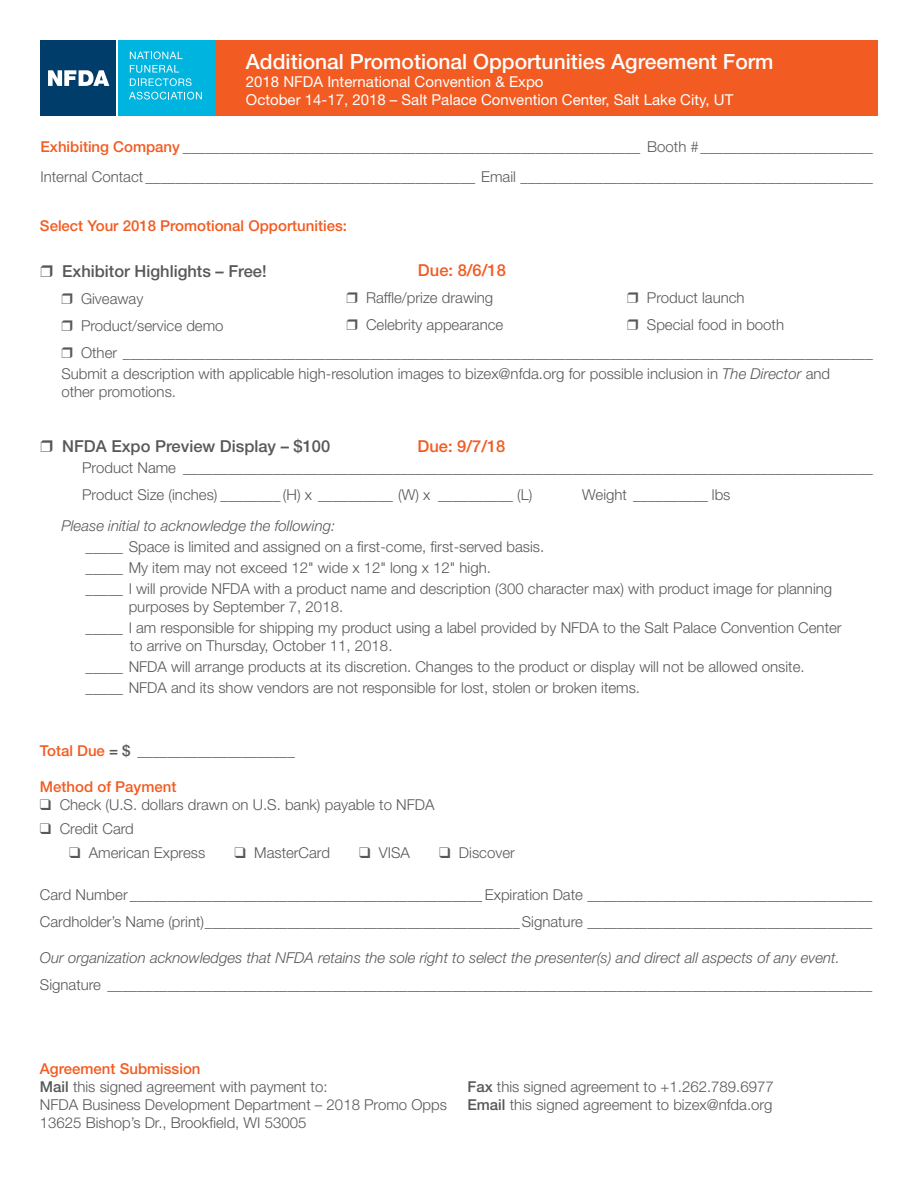
<style>
.page{position:relative;width:918px;height:1188px;background:#fff}
.page>*{position:absolute;margin:0;border:0;box-sizing:border-box;transform-origin:0 0}
.t1{font:500 21px "Helvetica Neue LT Std";color:#fff}
.t2{font:500 16.5px "Helvetica Neue LT Std";color:#57585a}
.t3{font:500 16.5px "Helvetica Neue LT Std";color:#f25b21}
.t4{font:300 15px/21px "Helvetica Neue LT Std";color:#57585a}
.t5{font:italic 300 15px "Helvetica Neue LT Std";color:#57585a}
.t6{font:15px "Helvetica Neue LT Std";color:#fff}
.t7{font:500 15px "Helvetica Neue LT Std";color:#f25b21}
.s1{font-weight:500;color:#f25b21}
.s2{font-style:italic}
.s3{font-weight:500}
</style>
<div class="page">
<div style="left:207px;top:40px;width:671px;height:76px;background:#f25b21"></div>
<div style="left:40px;top:40px;width:76px;height:76px;background:#003d6a"></div>
<svg style="left:48px;top:70px;width:61px;height:16px"></svg>
<div style="left:118px;top:40px;width:98px;height:76px;background:#00b4e0"></div>
<svg style="left:130px;top:51px;width:53px;height:8px"></svg>
<svg style="left:130px;top:65px;width:62px;height:21px"></svg>
<svg style="left:129px;top:92px;width:73px;height:8px"></svg>
<p class="t1" style="left:246px;top:49px;width:529px">Additional Promotional Opportunities Agreement Form</p>
<p class="t6" style="left:246px;top:73px;width:299px">2018 NFDA International Convention &amp; Expo</p>
<p class="t6" style="left:246px;top:91px;width:489px">October 14-17, 2018 – Salt Palace Convention Center, Salt Lake City, UT</p>
<p class="t4" style="left:40px;top:136px;width:834px"><span class="s1">Exhibiting Company</span> _____________________________________________________________ Booth #_______________________</p>
<p class="t4" style="left:40px;top:166px;width:834px">Internal Contact ____________________________________________ Email _______________________________________________</p>
<p class="t7" style="left:40px;top:217px;width:309px">Select Your 2018 Promotional Opportunities:</p>
<p class="t3" style="left:418px;top:260px;width:90px">Due: 8/6/18</p>
<p class="t2" style="left:62px;top:261px;width:206px">Exhibitor Highlights – Free!</p>
<p class="t4" style="left:81px;top:288px;width:64px">Giveaway</p>
<p class="t4" style="left:81px;top:315px;width:144px">Product/service demo</p>
<p class="t4" style="left:366px;top:286px;width:129px">Raffle/prize drawing</p>
<p class="t4" style="left:366px;top:313px;width:139px">Celebrity appearance</p>
<p class="t4" style="left:647px;top:286px;width:99px">Product launch</p>
<p class="t4" style="left:647px;top:313px;width:139px">Special food in booth</p>
<p class="t4" style="left:81px;top:342px;width:793px">Other ____________________________________________________________________________________________________</p>
<p class="t4" style="left:61px;top:363px;width:770px">Submit a description with applicable high-resolution images to bizex@nfda.org for possible inclusion in <span class="s2">The Director</span> and</p>
<p class="t4" style="left:61px;top:381px;width:116px">other promotions.</p>
<p class="t2" style="left:62px;top:436px;width:270px">NFDA Expo Preview Display – $100</p>
<p class="t3" style="left:417px;top:436px;width:90px">Due: 9/7/18</p>
<p class="t4" style="left:82px;top:457px;width:792px">Product Name ____________________________________________________________________________________________</p>
<p class="t4" style="left:82px;top:484px;width:452px">Product Size (inches) ________ (H) x __________ (W) x __________ (L)</p>
<p class="t4" style="left:582px;top:484px;width:150px">Weight __________ lbs</p>
<p class="t4" style="left:86px;top:515px;width:460px;text-indent:-24px"><span class="s2">Please initial to acknowledge the following:<br></span>_____ Space is limited and assigned on a first-come, first-served basis.</p>
<p class="t4" style="left:86px;top:557px;width:407px">_____ My item may not exceed 12" wide x 12" long x 12" high.</p>
<p class="t4" style="left:86px;top:578px;width:748px">_____ I will provide NFDA with a product name and description (300 character max) with product image for planning</p>
<p class="t4" style="left:129px;top:596px;width:216px">purposes by September 7, 2018.</p>
<p class="t4" style="left:86px;top:617px;width:758px">_____ I am responsible for shipping my product using a label provided by NFDA to the Salt Palace Convention Center</p>
<p class="t4" style="left:130px;top:635px;width:264px">to arrive on Thursday, October 11, 2018.</p>
<p class="t4" style="left:86px;top:656px;width:721px">_____ NFDA will arrange products at its discretion. Changes to the product or display will not be allowed onsite.</p>
<p class="t4" style="left:86px;top:677px;width:556px">_____ NFDA and its show vendors are not responsible for lost, stolen or broken items.</p>
<p class="t4" style="left:40px;top:740px;width:256px"><span class="s1">Total Due</span> <span class="s3">= $</span> _____________________</p>
<p class="t7" style="left:40px;top:778px;width:138px">Method of Payment</p>
<p class="t4" style="left:40px;top:794px;width:396px">❑ Check (U.S. dollars drawn on U.S. bank) payable to NFDA</p>
<p class="t4" style="left:40px;top:818px;width:95px">❑ Credit Card</p>
<p class="t4" style="left:69px;top:842px;width:138px">❑ American Express</p>
<p class="t4" style="left:234px;top:842px;width:97px">❑ MasterCard</p>
<p class="t4" style="left:359px;top:842px;width:52px">❑ VISA</p>
<p class="t4" style="left:439px;top:842px;width:77px">❑ Discover</p>
<p class="t4" style="left:40px;top:884px;width:834px">Card Number _______________________________________________ Expiration Date ______________________________________</p>
<p class="t4" style="left:40px;top:911px;width:834px">Cardholder’s Name (print)__________________________________________Signature ______________________________________</p>
<p class="t5" style="left:40px;top:949px;width:801px">Our organization acknowledges that NFDA retains the sole right to select the presenter(s) and direct all aspects of any event.</p>
<p class="t4" style="left:40px;top:974px;width:834px">Signature ______________________________________________________________________________________________________</p>
<p class="t7" style="left:40px;top:1060px;width:162px">Agreement Submission</p>
<p class="t4" style="left:40px;top:1076px;width:289px"><span class="s3">Mail</span> this signed agreement with payment to:</p>
<p class="t4" style="left:40px;top:1094px;width:409px">NFDA Business Development Department – 2018 Promo Opps</p>
<p class="t4" style="left:40px;top:1112px;width:268px">13625 Bishop’s Dr., Brookfield, WI 53005</p>
<p class="t4" style="left:467px;top:1076px;width:308px"><span class="s3">Fax</span> this signed agreement to +1.262.789.6977</p>
<p class="t4" style="left:467px;top:1094px;width:307px"><span class="s3">Email</span> this signed agreement to bizex@nfda.org</p>
</div>
